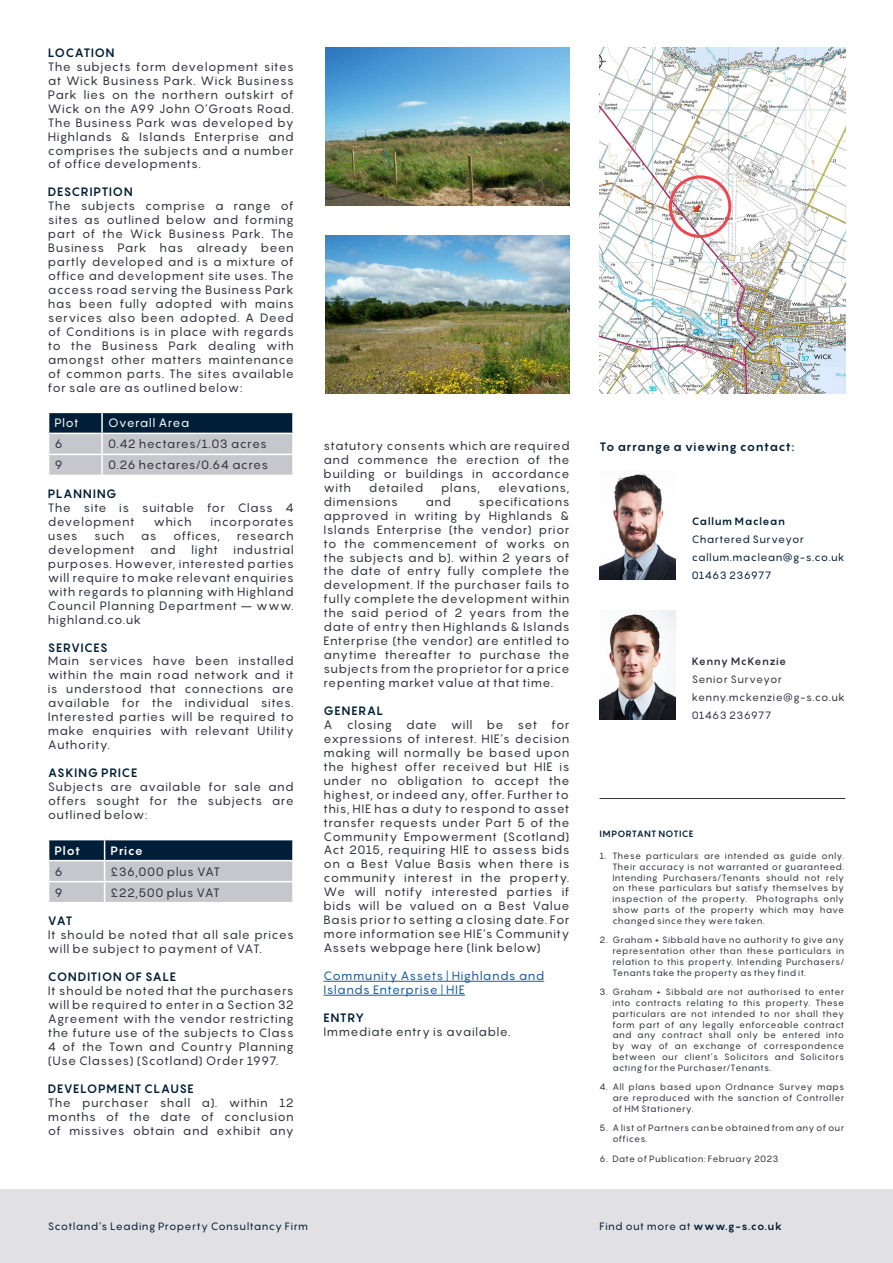
<style>
.page{position:relative;width:893px;height:1263px;background:#fff}
.page>*{position:absolute;margin:0;border:0;box-sizing:border-box;transform-origin:0 0}
._6_text{font:12px/14px "Pangram";letter-spacing:.035em;color:#30343e;text-align:justify}
._7_heads{font:700 12px "Pangram";letter-spacing:.04em;color:#001e37}
._6_text-2{font:12px "Pangram";letter-spacing:.04em;color:#175d9e}
._6_text-3{font:12px "Pangram";letter-spacing:.025em;color:#fff}
._6_text-4{font:700 12px "Pangram";letter-spacing:.03em;color:#fff}
._6_text-5{font:12px "Pangram";letter-spacing:.015em;color:#30343e}
.t1{font:10.5px "Pangram";letter-spacing:.04em;color:#001e37}
._6_text-6{font:10.5px "Pangram";letter-spacing:.035em;color:#30343e}
._6_text-7{font:700 10.5px "Pangram";letter-spacing:.045em;color:#30343e}
.t2{font:700 10.5px "Pangram";letter-spacing:.055em;color:#001e37}
.t3{font:9px/10.8px "Pangram";letter-spacing:.04em;color:#30343e;text-align:justify}
.t4{font:700 9px "Pangram";letter-spacing:.035em;color:#001e37}
.s1{font-weight:700}
</style>
<div class="page">
<svg style="left:48px;top:413px;width:245px;height:62px;background:#8a949f"></svg>
<hr style="left:102px;top:454px;width:192px;height:1px;background:#fff">
<hr style="left:101px;top:455px;width:2px;height:20px;background:#fff">
<hr style="left:292px;top:455px;width:2px;height:20px;background:#fff">
<svg style="left:48px;top:840px;width:245px;height:62px;background:#8c96a1"></svg>
<hr style="left:292px;top:882px;width:2px;height:20px;background:#fff">
<hr style="left:324px;top:981px;width:220px;height:1px;background:#175d9e">
<hr style="left:324px;top:995px;width:141px;height:1px;background:#175d9e">
<hr style="left:600px;top:798px;width:245px;height:1px;background:#30343e">
<div style="left:0;top:1189px;width:893px;height:74px;background:#e1e1e3"></div>
<img style="left:325px;top:48px;width:245px;height:158px">
<img style="left:325px;top:236px;width:245px;height:158px">
<img style="left:600px;top:611px;width:75px;height:108px">
<img style="left:600px;top:48px;width:245px;height:346px">
<div style="left:669px;top:175px;width:62px;height:63px;border:3px solid #ef4654;border-radius:50%"></div>
<img style="left:600px;top:473px;width:75px;height:106px">
<p class="_7_heads" style="left:48px;top:45px;width:68px">LOCATION</p>
<p class="_6_text" style="left:48px;top:59px;width:247px">The subjects form development sites at Wick Business Park. Wick Business Park lies on the northern outskirt of Wick on the A99 John O’Groats Road.<br>The Business Park was developed by Highlands &amp; Islands Enterprise and comprises the subjects and a number of office developments.</p>
<p class="_7_heads" style="left:48px;top:184px;width:86px">DESCRIPTION</p>
<p class="_6_text" style="left:48px;top:199px;width:247px">The subjects comprise a range of sites as outlined below and forming part of the Wick Business Park. The Business Park has already been partly developed and is a mixture of office and development site uses. The access road serving the Business Park has been fully adopted with mains services also been adopted. A Deed of Conditions is in place with regards to the Business Park dealing with amongst other matters maintenance of common parts. The sites available for sale are as outlined below:</p>
<p class="_6_text-3" style="left:55px;top:415px;width:26px">Plot</p>
<p class="_6_text-3" style="left:108px;top:415px;width:83px">Overall Area</p>
<p class="_6_text" style="left:55px;top:437px;width:10px">6</p>
<p class="_6_text" style="left:108px;top:437px;width:160px">0.42 hectares/1.03 acres</p>
<p class="_6_text" style="left:55px;top:458px;width:10px">9</p>
<p class="_6_text" style="left:108px;top:458px;width:162px">0.26 hectares/0.64 acres</p>
<p class="_7_heads" style="left:48px;top:486px;width:70px">PLANNING</p>
<p class="_6_text" style="left:48px;top:500px;width:247px">The site is suitable for Class 4 development</p>
<p class="_6_text" style="left:154px;top:514px;width:40px">which</p>
<p class="_6_text" style="left:211px;top:514px;width:85px">incorporates</p>
<p class="_6_text" style="left:48px;top:528px;width:31px">uses</p>
<p class="_6_text" style="left:94px;top:528px;width:32px">such</p>
<p class="_6_text" style="left:141px;top:528px;width:17px">as</p>
<p class="_6_text" style="left:173px;top:528px;width:49px">offices,</p>
<p class="_6_text-5" style="left:237px;top:528px;width:59px">research</p>
<p class="_6_text" style="left:48px;top:542px;width:88px">development</p>
<p class="_6_text" style="left:150px;top:542px;width:27px">and</p>
<p class="_6_text" style="left:191px;top:542px;width:28px">light</p>
<p class="_6_text" style="left:48px;top:542px;width:247px;text-indent:186px">industrial purposes. However, interested parties will require to make relevant enquiries with regards to planning with Highland Council Planning Department – www. highland.co.uk</p>
<p class="_7_heads" style="left:48px;top:639px;width:61px">SERVICES</p>
<p class="_6_text" style="left:48px;top:654px;width:247px">Main services have been installed within the main road network and it is understood that connections are available for the individual sites.<br>Interested parties will be required to make enquiries with relevant Utility Authority.</p>
<p class="_7_heads" style="left:48px;top:765px;width:91px">ASKING PRICE</p>
<p class="_6_text" style="left:48px;top:779px;width:247px">Subjects are available for sale and offers sought for the subjects are outlined below:</p>
<p class="_6_text-4" style="left:55px;top:842px;width:27px">Plot</p>
<p class="_6_text-4" style="left:111px;top:842px;width:34px">Price</p>
<p class="_6_text" style="left:55px;top:864px;width:10px">6</p>
<p class="_6_text" style="left:111px;top:864px;width:111px">£36,000 plus VAT</p>
<p class="_6_text" style="left:55px;top:885px;width:10px">9</p>
<p class="_6_text" style="left:111px;top:885px;width:111px">£22,500 plus VAT</p>
<p class="_7_heads" style="left:48px;top:913px;width:26px">VAT</p>
<p class="_6_text" style="left:48px;top:928px;width:247px">It should be noted that all sale prices will be subject to payment of VAT.</p>
<p class="_7_heads" style="left:48px;top:969px;width:130px">CONDITION OF SALE</p>
<p class="_6_text" style="left:48px;top:983px;width:247px">It should be noted that the purchasers will be required to enter in a Section 32<br>Agreement with the vendor restricting the future use of the subjects to Class 4 of the Town and Country Planning (Use Classes) (Scotland) Order 1997.</p>
<p class="_7_heads" style="left:48px;top:1080px;width:148px">DEVELOPMENT CLAUSE</p>
<p class="_6_text" style="left:48px;top:1095px;width:247px">The purchaser shall a). within 12 months of the date of conclusion of missives obtain and exhibit any</p>
<p class="_6_text" style="left:324px;top:438px;width:247px">statutory consents which are required and commence the erection of the building or buildings in accordance with</p>
<p class="_6_text" style="left:369px;top:480px;width:56px">detailed</p>
<p class="_6_text" style="left:441px;top:480px;width:41px">plans,</p>
<p class="_6_text" style="left:498px;top:480px;width:73px">elevations,</p>
<p class="_6_text" style="left:324px;top:494px;width:76px">dimensions</p>
<p class="_6_text" style="left:426px;top:494px;width:27px">and</p>
<p class="_6_text" style="left:324px;top:494px;width:247px;text-indent:155px">specifications approved in writing by Highlands &amp; Islands Enterprise (the vendor) prior to the commencement of works on the subjects and b). within 2 years of the date of entry fully complete the development. If the purchaser fails to fully complete the development within the said period of 2 years from the date of entry then Highlands &amp; Islands Enterprise (the vendor) are entitled to anytime thereafter to purchase the subjects from the proprietor for a price repenting market value at that time.</p>
<p class="_7_heads" style="left:324px;top:703px;width:61px">GENERAL</p>
<p class="_6_text" style="left:324px;top:717px;width:247px">A closing date will be set for expressions of interest. HIE’s decision making will normally be based upon the highest offer received but HIE is under no obligation to accept the highest, or indeed any, offer. Further to</p>
<p class="_6_text" style="left:324px;top:801px;width:247px">this, HIE has a duty to respond to asset</p>
<p class="_6_text" style="left:324px;top:815px;width:247px">transfer requests under Part 5 of the Community Empowerment (Scotland)<br>Act 2015, requiring HIE to assess bids on a Best Value Basis when there is community interest in the property.<br>We will notify interested parties if bids will be valued on a Best Value Basis prior to setting a closing date. For more information see HIE’s Community Assets webpage here (link below)</p>
<p class="_6_text-2" style="left:324px;top:968px;width:222px">Community Assets | Highlands and</p>
<p class="_6_text-2" style="left:324px;top:982px;width:143px">Islands Enterprise | HIE</p>
<p class="_7_heads" style="left:324px;top:1010px;width:42px">ENTRY</p>
<p class="_6_text" style="left:324px;top:1024px;width:189px">Immediate entry is available.</p>
<p class="_7_heads" style="left:600px;top:439px;width:196px">To arrange a viewing contact:</p>
<p class="t2" style="left:692px;top:514px;width:95px">Callum Maclean</p>
<p class="t1" style="left:692px;top:532px;width:114px">Chartered Surveyor</p>
<p class="t1" style="left:692px;top:550px;width:154px">callum.maclean@g-s.co.uk</p>
<p class="t1" style="left:692px;top:568px;width:81px">01463 236977</p>
<p class="_6_text-7" style="left:692px;top:655px;width:96px">Kenny McKenzie</p>
<p class="_6_text-6" style="left:692px;top:673px;width:92px">Senior Surveyor</p>
<p class="_6_text-6" style="left:692px;top:691px;width:155px">kenny.mckenzie@g-s.co.uk</p>
<p class="_6_text-6" style="left:692px;top:709px;width:81px">01463 236977</p>
<p class="t4" style="left:600px;top:828px;width:96px">IMPORTANT NOTICE</p>
<p class="t3" style="left:612px;top:850px;width:233px;text-indent:-13px">1. These particulars are intended as guide only.<br>Their accuracy is not warranted or guaranteed.<br>Intending Purchasers/Tenants should not rely on these particulars but satisfy themselves by inspection of the property. Photographs only show parts of the property which may have changed since they were taken.</p>
<p class="t3" style="left:612px;top:934px;width:233px;text-indent:-13px">2. Graham + Sibbald have no authority to give any representation other than these particulars in relation to this property. Intending Purchasers/ Tenants take the property as they find it.</p>
<p class="t3" style="left:612px;top:986px;width:233px;text-indent:-13px">3. Graham + Sibbald are not authorised to enter into contracts relating to this property. These particulars are not intended to nor shall they form part of any legally enforceable contract and any contract shall only be entered into by way of an exchange of correspondence between our client’s Solicitors and Solicitors acting for the Purchaser/Tenants.</p>
<p class="t3" style="left:612px;top:1081px;width:233px;text-indent:-13px">4. All plans based upon Ordnance Survey maps are reproduced with the sanction of Controller of HM Stationery.</p>
<p class="t3" style="left:612px;top:1122px;width:233px;text-indent:-13px">5. A list of Partners can be obtained from any of our offices.</p>
<p class="t3" style="left:600px;top:1153px;width:180px">6. Date of Publication: February 2023</p>
<p class="t1" style="left:48px;top:1220px;width:262px">Scotland’s Leading Property Consultancy Firm</p>
<p class="t1" style="left:600px;top:1220px;width:184px">Find out more at <span class="s1">www.g-s.co.uk</span></p>
</div>
